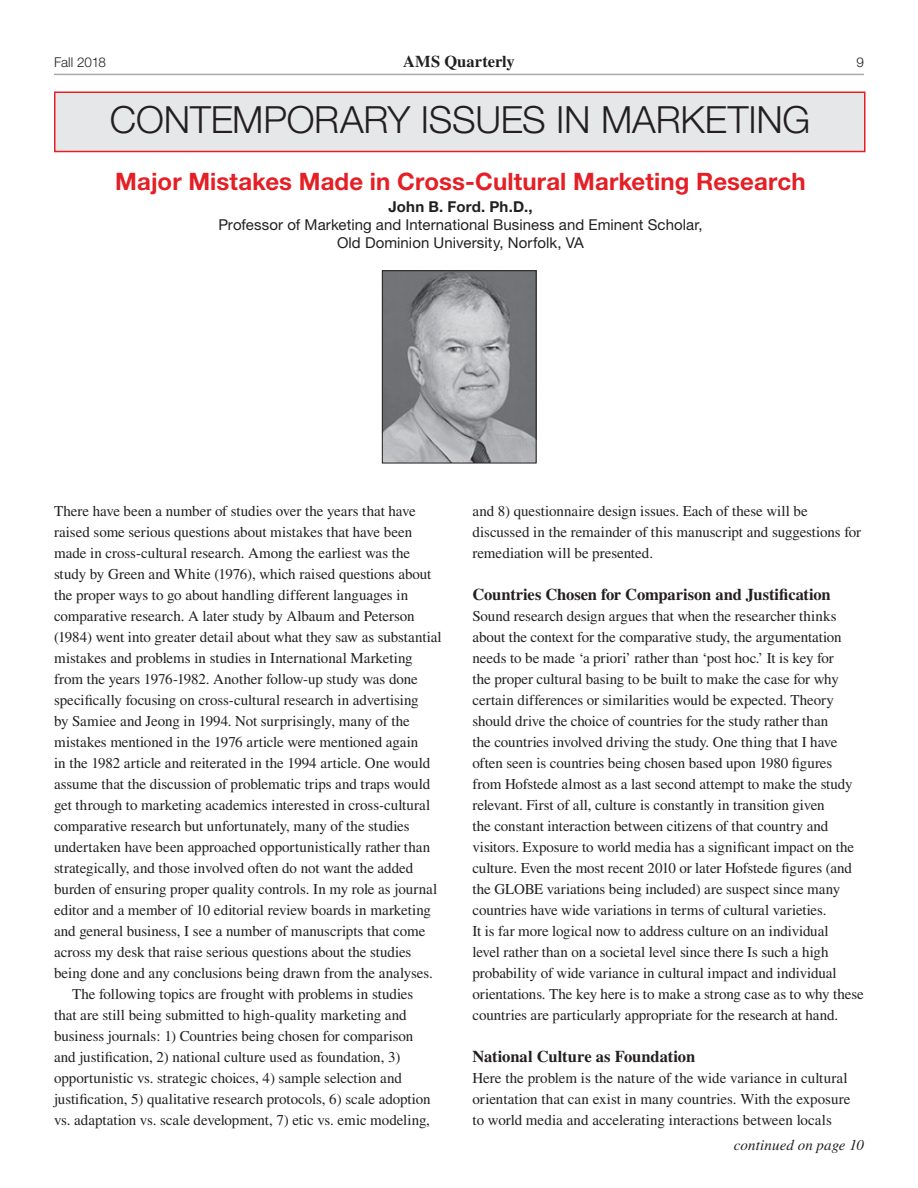
<style>
.page{position:relative;width:918px;height:1188px;background:#fff}
.page>*{position:absolute;margin:0;border:0;box-sizing:border-box;transform-origin:0 0}
.t1{font:300 37.5px "Helvetica Neue";letter-spacing:-.005em;color:#231f20}
.t2{font:700 24px "Helvetica Neue";letter-spacing:.005em;color:#e41f25}
.t3{font:700 16.5px "Times";letter-spacing:-.005em;color:#231f20}
.t4{font:15px/21px "Times";letter-spacing:-.005em;color:#231f20}
.t5{font:15px/18px "Helvetica Neue";letter-spacing:.005em;color:#231f20;text-align:center}
.t6{font:italic 15px "Times";letter-spacing:.01em;color:#231f20}
.t7{font:700 15px "Helvetica Neue";letter-spacing:.015em;color:#231f20}
.t8{font:300 13.5px "Helvetica Neue";letter-spacing:-.005em;color:#231f20}
</style>
<div class="page">
<hr style="left:54px;top:74px;width:810px;height:1px;background:#a8a9ad">
<div style="left:54px;top:92px;width:812px;height:60px;background:#e6e7e9;border:2px solid #e41f25"></div>
<img style="left:384px;top:272px;width:151px;height:189px">
<div style="left:382px;top:270px;width:155px;height:193px;border:1px solid #231f20"></div>
<p class="t8" style="left:54px;top:54px;width:53px">Fall 2018</p>
<p class="t3" style="left:403px;top:51px;width:113px">AMS Quarterly</p>
<p class="t8" style="left:856px;top:54px;width:9px">9</p>
<h1 class="t1" style="left:110px;top:97px;width:702px">CONTEMPORARY ISSUES IN MARKETING</h1>
<h2 class="t2" style="left:115px;top:166px;width:692px">Major Mistakes Made in Cross-Cultural Marketing Research</h2>
<p class="t7" style="left:388px;top:198px;width:146px">John B. Ford. Ph.D.,</p>
<p class="t5" style="left:218px;top:216px;width:486px">Professor of Marketing and International Business and Eminent Scholar,<br>Old Dominion University, Norfolk, VA</p>
<p class="t4" style="left:54px;top:500px;width:363px">There have been a number of studies over the years that have</p>
<p class="t4" style="left:54px;top:521px;width:360px">raised some serious questions about mistakes that have been</p>
<p class="t4" style="left:54px;top:542px;width:358px">made in cross-cultural research. Among the earliest was the</p>
<p class="t4" style="left:54px;top:563px;width:379px">study by Green and White (1976), which raised questions about</p>
<p class="t4" style="left:54px;top:584px;width:356px">the proper ways to go about handling different languages in</p>
<p class="t4" style="left:54px;top:605px;width:362px">comparative research. A later study by Albaum and Peterson</p>
<p class="t4" style="left:54px;top:626px;width:389px">(1984) went into greater detail about what they saw as substantial</p>
<p class="t4" style="left:54px;top:647px;width:360px">mistakes and problems in studies in International Marketing</p>
<p class="t4" style="left:54px;top:668px;width:365px">from the years 1976-1982. Another follow-up study was done</p>
<p class="t4" style="left:54px;top:689px;width:366px">specifically focusing on cross-cultural research in advertising</p>
<p class="t4" style="left:54px;top:710px;width:357px">by Samiee and Jeong in 1994. Not surprisingly, many of the</p>
<p class="t4" style="left:54px;top:731px;width:366px">mistakes mentioned in the 1976 article were mentioned again</p>
<p class="t4" style="left:54px;top:752px;width:378px">in the 1982 article and reiterated in the 1994 article. One would</p>
<p class="t4" style="left:54px;top:773px;width:378px">assume that the discussion of problematic trips and traps would</p>
<p class="t4" style="left:54px;top:794px;width:378px">get through to marketing academics interested in cross-cultural</p>
<p class="t4" style="left:54px;top:815px;width:357px">comparative research but unfortunately, many of the studies</p>
<p class="t4" style="left:54px;top:836px;width:378px">undertaken have been approached opportunistically rather than</p>
<p class="t4" style="left:54px;top:857px;width:361px">strategically, and those involved often do not want the added</p>
<p class="t4" style="left:54px;top:878px;width:385px">burden of ensuring proper quality controls. In my role as journal</p>
<p class="t4" style="left:54px;top:899px;width:379px">editor and a member of 10 editorial review boards in marketing</p>
<p class="t4" style="left:54px;top:920px;width:373px">and general business, I see a number of manuscripts that come</p>
<p class="t4" style="left:54px;top:941px;width:359px">across my desk that raise serious questions about the studies</p>
<p class="t4" style="left:54px;top:962px;width:380px">being done and any conclusions being drawn from the analyses.</p>
<p class="t4" style="left:72px;top:983px;width:343px">The following topics are frought with problems in studies</p>
<p class="t4" style="left:54px;top:1004px;width:354px">that are still being submitted to high-quality marketing and</p>
<p class="t4" style="left:54px;top:1025px;width:361px">business journals: 1) Countries being chosen for comparison</p>
<p class="t4" style="left:54px;top:1046px;width:348px">and justification, 2) national culture used as foundation, 3)</p>
<p class="t4" style="left:54px;top:1067px;width:350px">opportunistic vs. strategic choices, 4) sample selection and</p>
<p class="t4" style="left:54px;top:1088px;width:378px">justification, 5) qualitative research protocols, 6) scale adoption</p>
<p class="t4" style="left:54px;top:1109px;width:378px">vs. adaptation vs. scale development, 7) etic vs. emic modeling,</p>
<p class="t4" style="left:472px;top:500px;width:390px">and 8) questionnaire design issues. Each of these will be discussed in the remainder of this manuscript and suggestions for remediation will be presented.</p>
<p class="t3" style="left:472px;top:584px;width:360px">Countries Chosen for Comparison and Justification</p>
<p class="t4" style="left:472px;top:605px;width:393px">Sound research design argues that when the researcher thinks about the context for the comparative study, the argumentation needs to be made ‘a priori’ rather than ‘post hoc.’ It is key for<br>the proper cultural basing to be built to make the case for why certain differences or similarities would be expected. Theory should drive the choice of countries for the study rather than<br>the countries involved driving the study. One thing that I have often seen is countries being chosen based upon 1980 figures from Hofstede almost as a last second attempt to make the study relevant. First of all, culture is constantly in transition given<br>the constant interaction between citizens of that country and visitors. Exposure to world media has a significant impact on the culture. Even the most recent 2010 or later Hofstede figures (and the GLOBE variations being included) are suspect since many countries have wide variations in terms of cultural varieties.<br>It is far more logical now to address culture on an individual<br>level rather than on a societal level since there Is such a high probability of wide variance in cultural impact and individual orientations. The key here is to make a strong case as to why these countries are particularly appropriate for the research at hand.</p>
<p class="t3" style="left:472px;top:1046px;width:224px">National Culture as Foundation</p>
<p class="t4" style="left:472px;top:1067px;width:380px">Here the problem is the nature of the wide variance in cultural orientation that can exist in many countries. With the exposure to world media and accelerating interactions between locals</p>
<p class="t6" style="left:734px;top:1137px;width:132px">continued on page 10</p>
</div>
